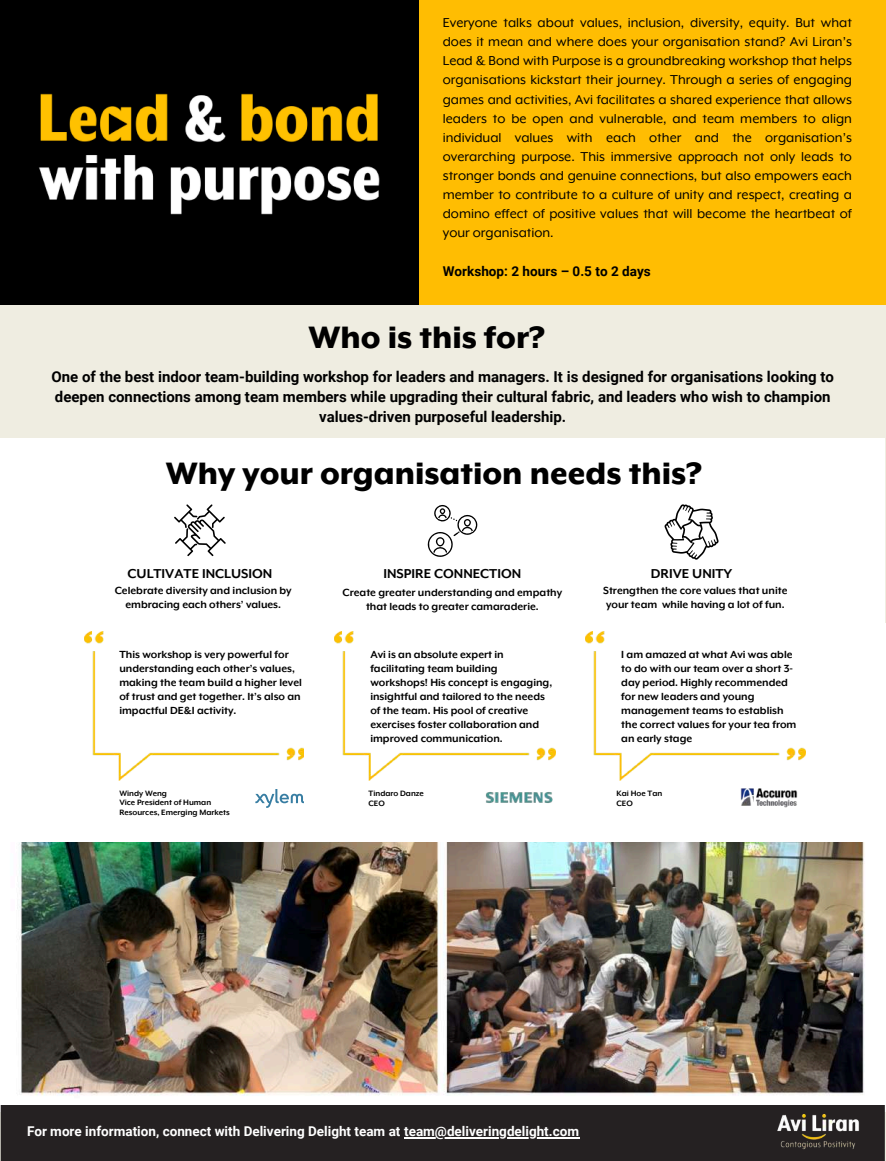
<style>
.page{position:relative;width:886px;height:1161px;background:#fff}
.page>*{position:absolute;margin:0;border:0;box-sizing:border-box;transform-origin:0 0}
.t1{font:800 36px "Mr Eaves XL Mod OT";color:#000}
.t2{font:15px/19.2px "Mr Eaves XL Mod OT";color:#000;text-align:justify}
.t3{font:700 15px/20.2px "Roboto";color:#000;text-align:center}
.t4{font:700 15px "Mr Eaves XL Mod OT";color:#000}
.t5{font:700 13.5px "Roboto";color:#fff}
.t6{font:700 13.5px "Roboto";color:#000}
.t7{font:700 12px/14px "Mr Eaves XL Mod OT";color:#000}
.t8{font:700 9px/9.8px "Mr Eaves XL Mod OT";color:#000}
</style>
<div class="page">
<div style="left:0;top:0;width:885px;height:1161px;background:#efede1"></div>
<div style="left:418px;top:0;width:467px;height:304px;background:#ffbd02"></div>
<div style="left:0;top:0;width:418px;height:304px;background:#000"></div>
<img style="left:0;top:830px;width:885px;height:282px">
<img style="left:39px;top:93px;width:341px;height:122px">
<div style="left:0;top:438px;width:884px;height:403px;background:#fff"></div>
<div style="left:0;top:623px;width:885px;height:207px;background:#fff"></div>
<img style="left:84px;top:631px;width:220px;height:150px">
<img style="left:335px;top:631px;width:220px;height:150px">
<img style="left:585px;top:631px;width:220px;height:150px">
<svg style="left:255px;top:789px;width:49px;height:19px"></svg>
<img style="left:485px;top:792px;width:68px;height:11px">
<img style="left:740px;top:788px;width:58px;height:20px">
<svg style="left:427px;top:505px;width:50px;height:52px"></svg>
<svg style="left:664px;top:504px;width:54px;height:55px"></svg>
<svg style="left:174px;top:504px;width:52px;height:52px"></svg>
<div style="left:1px;top:1106px;width:883px;height:55px;background:#252122"></div>
<img style="left:775px;top:1112px;width:85px;height:39px">
<hr style="left:404px;top:1137px;width:175px;height:2px;background:#fff">
<p class="t2" style="left:443px;top:14px;width:410px">Everyone talks about values, inclusion, diversity, equity. But what does it mean and where does your organisation stand? Avi Liran’s Lead &amp; Bond with Purpose is a groundbreaking workshop that helps organisations kickstart their journey. Through a series of engaging games and activities, Avi facilitates a shared experience that allows leaders to be open and vulnerable, and team members to align individual values with each other and the organisation’s overarching purpose. This immersive approach not only leads to stronger bonds and genuine connections, but also empowers each member to contribute to a culture of unity and respect, creating a domino effect of positive values that will become the heartbeat of your organisation.</p>
<p class="t6" style="left:443px;top:263px;width:209px">Workshop: 2 hours – 0.5 to 2 days</p>
<h1 class="t1" style="left:308px;top:321px;width:238px">Who is this for?</h1>
<p class="t3" style="left:51px;top:367px;width:784px">One of the best indoor team-building workshop for leaders and managers. It is designed for organisations looking to deepen connections among team members while upgrading their cultural fabric, and leaders who wish to champion values-driven purposeful leadership.</p>
<h1 class="t1" style="left:166px;top:457px;width:538px">Why your organisation needs this?</h1>
<p class="t4" style="left:127px;top:567px;width:146px">CULTIVATE INCLUSION</p>
<p class="t4" style="left:383px;top:567px;width:139px">INSPIRE CONNECTION</p>
<p class="t4" style="left:650px;top:567px;width:83px">DRIVE UNITY</p>
<p class="t7" style="left:115px;top:584px;width:178px;text-align:center">Celebrate diversity and inclusion by embracing each others’ values.</p>
<p class="t7" style="left:342px;top:586px;width:221px;text-align:center">Create greater understanding and empathy that leads to greater camaraderie.</p>
<p class="t7" style="left:603px;top:584px;width:186px">Strengthen the core values that unite your team while having a lot of fun.</p>
<p class="t7" style="left:119px;top:648px;width:184px">This workshop is very powerful for understanding each other’s values, making the team build a higher level of trust and get together. It’s also an impactful DE&amp;I activity.</p>
<p class="t7" style="left:370px;top:648px;width:183px">Avi is an absolute expert in facilitating team building workshops! His concept is engaging, insightful and tailored to the needs of the team. His pool of creative exercises foster collaboration and improved communication.</p>
<p class="t7" style="left:621px;top:648px;width:176px">I am amazed at what Avi was able to do with our team over a short 3- day period. Highly recommended for new leaders and young management teams to establish the correct values for your tea from an early stage</p>
<p class="t8" style="left:119px;top:788px;width:112px">Windy Weng<br>Vice President of Human<br>Resources, Emerging Markets</p>
<p class="t8" style="left:368px;top:788px;width:57px;line-height:10.2px">Tindaro Danze<br>CEO</p>
<p class="t8" style="left:616px;top:788px;width:47px;line-height:10.2px">Kai Hoe Tan<br>CEO</p>
<p class="t5" style="left:27px;top:1124px;width:553px">For more information, connect with Delivering Delight team at team@deliveringdelight.com</p>
</div>
